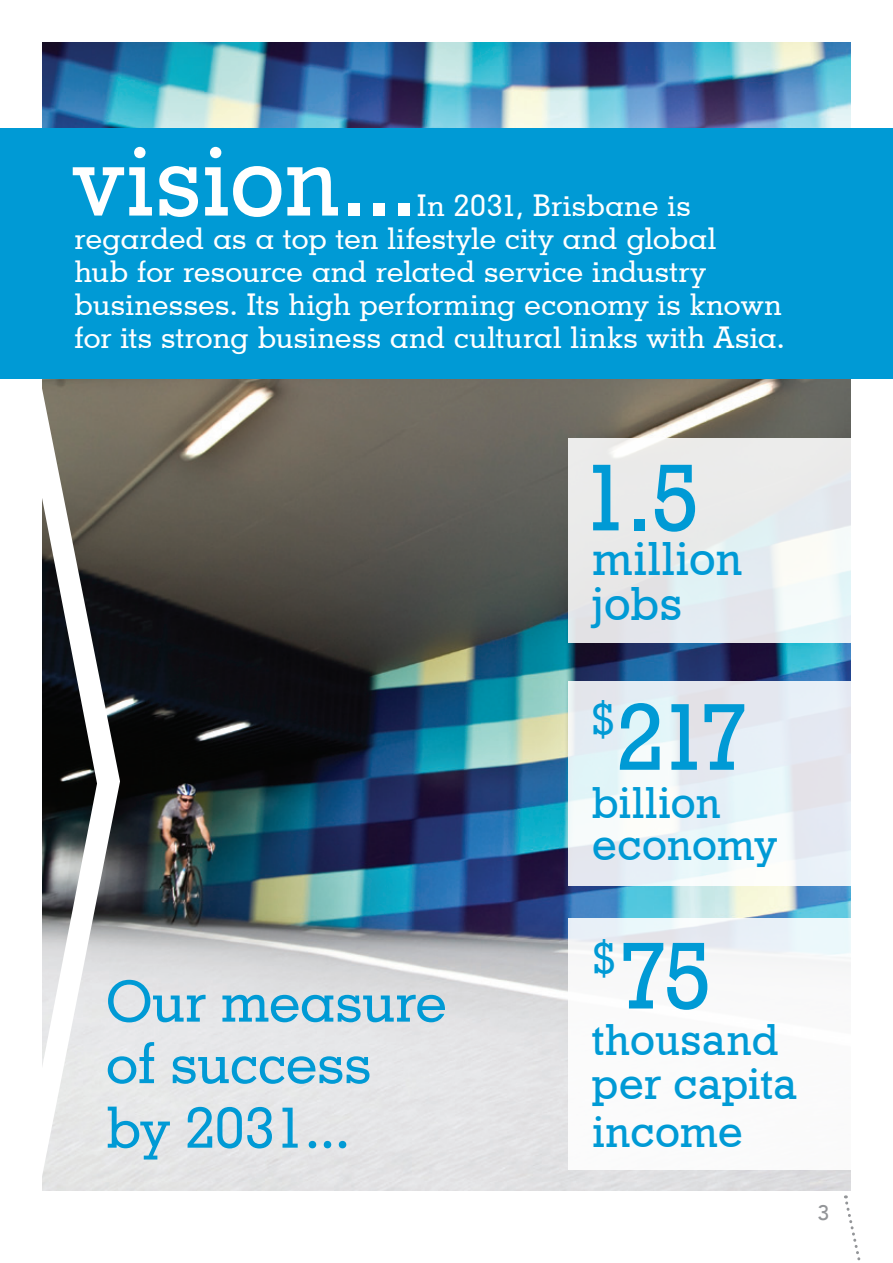
<style>
.page{position:relative;width:893px;height:1263px;background:#fff}
.page>*{position:absolute;margin:0;border:0;box-sizing:border-box;transform-origin:0 0}
.t1{font:99px "Geometric Slab 712 BT Medium A";letter-spacing:.015em;color:#fff}
.t2{font:94.5px "Geometric Slab 712 BT Medium A";color:#009ad5}
.t3{font:500 57px/63px "Geometric Slab 703 BT";color:#009ad5}
.t4{font:48px/45px "Geometric Slab 712 BT Medium A";letter-spacing:.015em;color:#009ad5}
.t5{font:45px/42px "Geometric Slab 712 BT Medium A";letter-spacing:.01em;color:#009ad5}
.t6{font:500 30px/33px "Geometric Slab 703 BT";letter-spacing:.015em;color:#fff}
.t7{font:500 21px "Avenir";color:#939598}
</style>
<div class="page">
<svg style="left:844px;top:1195px;width:17px;height:66px"></svg>
<img style="left:43px;top:43px;width:807px;height:1148px">
<svg style="left:568px;top:438px;width:283px;height:204px;background:#e9eced"></svg>
<svg style="left:568px;top:681px;width:283px;height:204px;fill:#e5eff7"></svg>
<div style="left:568px;top:918px;width:325px;height:251px;background:#fff"></div>
<svg style="left:11px;top:378px;width:109px;height:813px"></svg>
<div style="left:0;top:128px;width:893px;height:250px;background:#009ad5"></div>
<p class="t1" style="left:75px;top:120px;width:344px">vision...</p>
<p class="t6" style="left:75px;top:188px;width:712px;text-indent:343px">In 2031, Brisbane is regarded as a top ten lifestyle city and global<br>hub for resource and related service industry businesses. Its high performing economy is known for its strong business and cultural links with Asia.</p>
<p class="t3" style="left:106px;top:969px;width:342px">Our measure of success by 2031...</p>
<p class="t2" style="left:582px;top:439px;width:119px">1.5</p>
<p class="t4" style="left:592px;top:535px;width:151px">million jobs</p>
<p class="t2" style="left:592px;top:679px;width:157px"><sup>$</sup>217</p>
<p class="t5" style="left:592px;top:780px;width:186px">billion economy</p>
<p class="t2" style="left:593px;top:917px;width:120px"><sup>$</sup>75</p>
<p class="t5" style="left:592px;top:1017px;width:207px;line-height:43.5px">thousand per capita</p>
<p class="t5" style="left:593px;top:1109px;width:152px">income</p>
<p class="t7" style="left:817px;top:1201px;width:13px">3</p>
</div>
